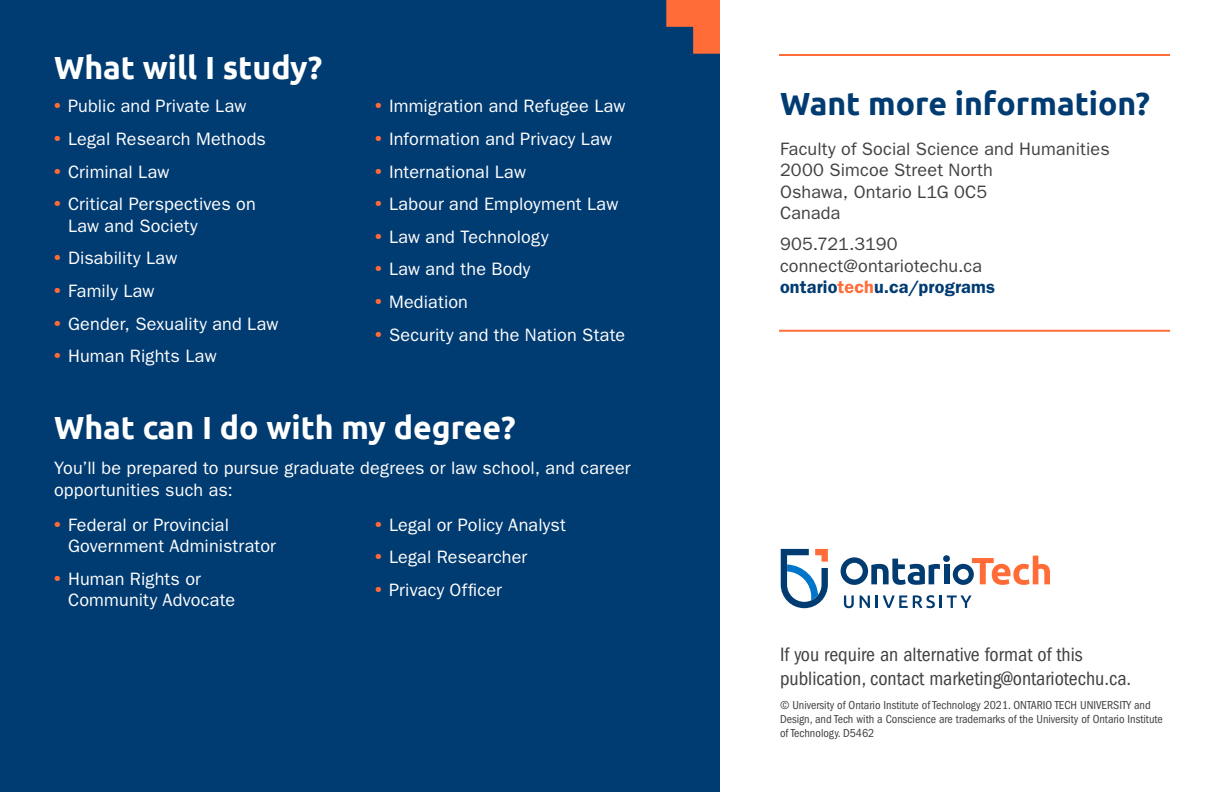
<style>
.page{position:relative;width:1224px;height:792px;background:#fff}
.page>*{position:absolute;margin:0;border:0;box-sizing:border-box;transform-origin:0 0}
.Body_Copy{font:700 32px "Ubuntu";color:#fff}
.t1{font:700 32px "Ubuntu";color:#003b71}
.Headline{font:700 32px "Ubuntu";color:#fff}
.t2{font:condensed 20px/24px "ITC Franklin Gothic Std";color:#414042}
.Body_Copy-2{font:18px/21.6px "ITC Franklin Gothic Std";letter-spacing:.01em;color:#fff}
.t3{font:18px/21.6px "ITC Franklin Gothic Std";letter-spacing:.01em;color:#414042}
.t4{font:condensed 12px/14.4px "ITC Franklin Gothic Std";color:#414042}
.s1{font-family:"Ubuntu";font-weight:700;font-size:18.2px;color:#ff6c37}
.s2{font-weight:600;color:#003b71}
.s3{font-weight:600;color:#ff6c37}
</style>
<div class="page">
<div style="left:0;top:0;width:720px;height:792px;background:#003b71"></div>
<hr style="left:779px;top:54px;width:391px;height:2px;background:#ff6c37">
<svg style="left:666px;top:0;width:54px;height:54px"></svg>
<hr style="left:779px;top:330px;width:391px;height:2px;background:#ff6c37">
<svg style="left:781px;top:549px;width:47px;height:59px"></svg>
<svg style="left:844px;top:595px;width:10px;height:13px"></svg>
<svg style="left:860px;top:595px;width:10px;height:13px"></svg>
<svg style="left:876px;top:595px;width:96px;height:13px"></svg>
<svg style="left:841px;top:555px;width:209px;height:30px"></svg>
<p class="Headline" style="left:54px;top:48px;width:270px">What will I study?</p>
<p class="Body_Copy-2" style="left:54px;top:96px;width:194px"><span class="s1">•</span> Public and Private Law</p>
<p class="Body_Copy-2" style="left:54px;top:128px;width:213px"><span class="s1">•</span> Legal Research Methods</p>
<p class="Body_Copy-2" style="left:54px;top:161px;width:117px"><span class="s1">•</span> Criminal Law</p>
<p class="Body_Copy-2" style="left:68px;top:193px;width:189px;text-indent:-14px"><span class="s1">•</span> Critical Perspectives on<br>Law and Society</p>
<p class="Body_Copy-2" style="left:54px;top:248px;width:125px"><span class="s1">•</span> Disability Law</p>
<p class="Body_Copy-2" style="left:54px;top:280px;width:102px"><span class="s1">•</span> Family Law</p>
<p class="Body_Copy-2" style="left:54px;top:313px;width:226px"><span class="s1">•</span> Gender, Sexuality and Law</p>
<p class="Body_Copy-2" style="left:54px;top:345px;width:164px"><span class="s1">•</span> Human Rights Law</p>
<p class="Body_Copy-2" style="left:375px;top:96px;width:252px"><span class="s1">•</span> Immigration and Refugee Law</p>
<p class="Body_Copy-2" style="left:375px;top:128px;width:239px"><span class="s1">•</span> Information and Privacy Law</p>
<p class="Body_Copy-2" style="left:375px;top:161px;width:152px"><span class="s1">•</span> International Law</p>
<p class="Body_Copy-2" style="left:375px;top:193px;width:245px"><span class="s1">•</span> Labour and Employment Law</p>
<p class="Body_Copy-2" style="left:375px;top:226px;width:175px"><span class="s1">•</span> Law and Technology</p>
<p class="Body_Copy-2" style="left:375px;top:259px;width:157px"><span class="s1">•</span> Law and the Body</p>
<p class="Body_Copy-2" style="left:375px;top:291px;width:95px"><span class="s1">•</span> Mediation</p>
<p class="Body_Copy-2" style="left:375px;top:324px;width:252px"><span class="s1">•</span> Security and the Nation State</p>
<p class="Body_Copy" style="left:54px;top:408px;width:463px">What can I do with my degree?</p>
<p class="Body_Copy-2" style="left:54px;top:457px;width:578px">You’ll be prepared to pursue graduate degrees or law school, and career opportunities such as:</p>
<p class="Body_Copy-2" style="left:68px;top:514px;width:210px;text-indent:-14px"><span class="s1">•</span> Federal or Provincial<br>Government Administrator</p>
<p class="Body_Copy-2" style="left:68px;top:568px;width:169px;text-indent:-14px"><span class="s1">•</span> Human Rights or<br>Community Advocate</p>
<p class="Body_Copy-2" style="left:375px;top:514px;width:192px"><span class="s1">•</span> Legal or Policy Analyst</p>
<p class="Body_Copy-2" style="left:375px;top:546px;width:154px"><span class="s1">•</span> Legal Researcher</p>
<p class="Body_Copy-2" style="left:375px;top:579px;width:128px"><span class="s1">•</span> Privacy Officer</p>
<p class="t1" style="left:780px;top:84px;width:372px">Want more information?</p>
<p class="t3" style="left:780px;top:138px;width:331px">Faculty of Social Science and Humanities<br>2000 Simcoe Street North<br>Oshawa, Ontario L1G 0C5<br>Canada</p>
<p class="t3" style="left:780px;top:233px;width:217px">905.721.3190 connect@ontariotechu.ca <span class="s2">ontario</span><span class="s3">tech</span><span class="s2">u.ca/programs</span></p>
<p class="t2" style="left:780px;top:643px;width:353px">If you require an alternative format of this publication, contact marketing@ontariotechu.ca.</p>
<p class="t4" style="left:780px;top:698px;width:384px">© University of Ontario Institute of Technology 2021. ONTARIO TECH UNIVERSITY and<br>Design, and Tech with a Conscience are trademarks of the University of Ontario Institute of Technology. D5462</p>
</div>
